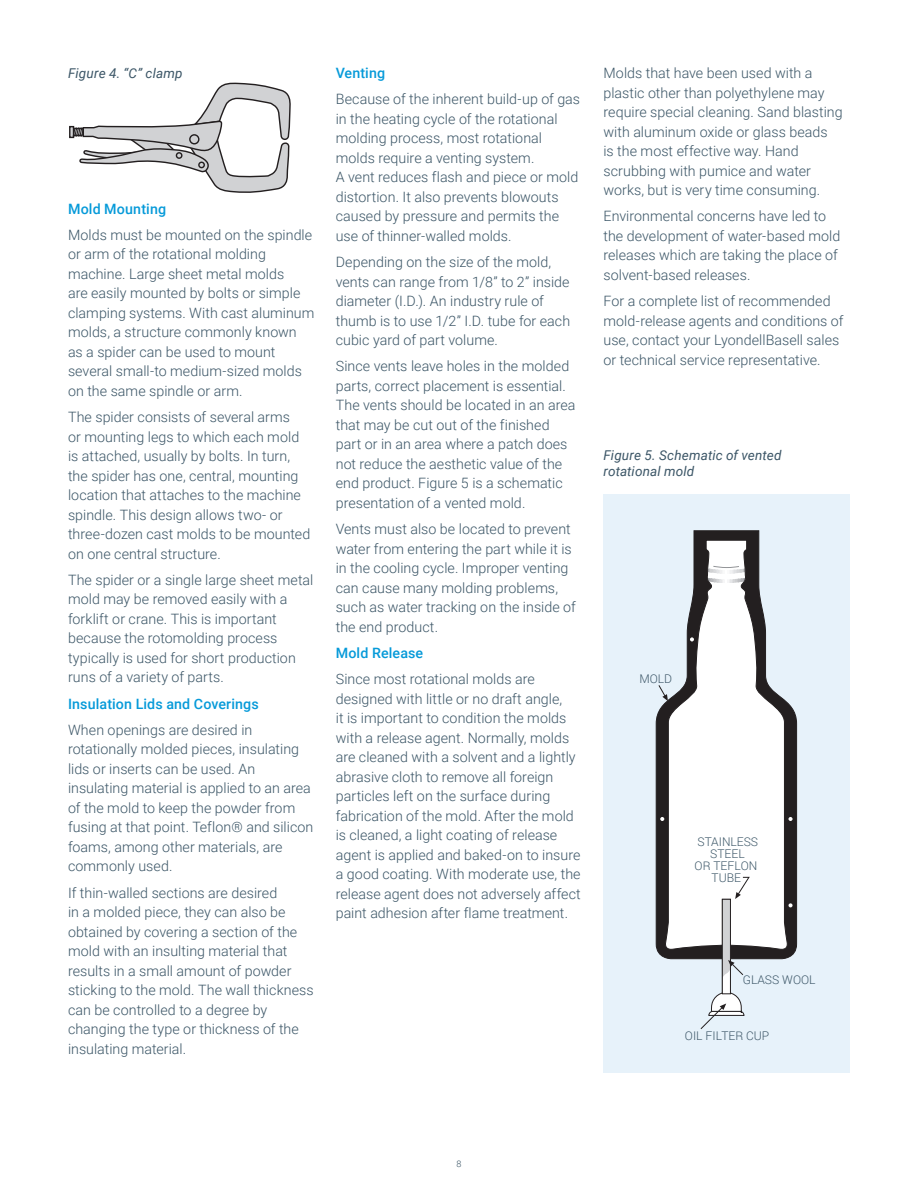
<style>
.page{position:relative;width:918px;height:1188px;background:#fff}
.page>*{position:absolute;margin:0;border:0;box-sizing:border-box;transform-origin:0 0}
.t1{font:300 14.25px/19.5px "Roboto";letter-spacing:.005em;color:#3b5566}
.t2{font:500 14.25px "Roboto";letter-spacing:.01em;color:#069ad9}
.t3{font:italic 13.5px/16.2px "Roboto";letter-spacing:.01em;color:#3b5566}
.t4{font:300 12px/12px "Roboto";color:#3b5566;text-align:center}
.t5{font:300 9px "Roboto";color:#3b5566}
</style>
<div class="page">
<div style="left:604px;top:495px;width:246px;height:578px;background:#e7f2fa"></div>
<hr style="left:70px;top:127px;width:4px;height:10px;background:#d1d2d4">
<div style="left:69px;top:126px;width:5px;height:12px;border:1px solid #231f20"></div>
<svg style="left:72px;top:83px;width:219px;height:110px"></svg>
<svg style="left:655px;top:530px;width:142px;height:428px"></svg>
<svg style="left:664px;top:539px;width:125px;height:453px"></svg>
<svg style="left:789px;top:817px;width:4px;height:4px"></svg>
<svg style="left:789px;top:903px;width:4px;height:4px"></svg>
<svg style="left:660px;top:817px;width:4px;height:4px"></svg>
<svg style="left:690px;top:637px;width:4px;height:4px"></svg>
<div style="left:722px;top:899px;width:8px;height:95px;background:#fff"></div>
<div style="left:722px;top:899px;width:9px;height:95px;border:1px solid #231f20"></div>
<svg style="left:658px;top:684px;width:10px;height:17px"></svg>
<svg style="left:722px;top:877px;width:28px;height:103px;background:#cdced0"></svg>
<svg style="left:700px;top:992px;width:45px;height:37px"></svg>
<p class="t3" style="left:68px;top:64px;width:116px">Figure 4. “C” clamp</p>
<p class="t2" style="left:68px;top:199px;width:100px">Mold Mounting</p>
<p class="t1" style="left:68px;top:224px;width:248px">Molds must be mounted on the spindle or arm of the rotational molding machine. Large sheet metal molds<br>are easily mounted by bolts or simple clamping systems. With cast aluminum molds, a structure commonly known as a spider can be used to mount several small-to medium-sized molds on the same spindle or arm.</p>
<p class="t1" style="left:68px;top:407px;width:244px">The spider consists of several arms<br>or mounting legs to which each mold is attached, usually by bolts. In turn, the spider has one, central, mounting location that attaches to the machine spindle. This design allows two- or three-dozen cast molds to be mounted on one central structure.</p>
<p class="t1" style="left:68px;top:569px;width:247px">The spider or a single large sheet metal mold may be removed easily with a forklift or crane. This is important because the rotomolding process typically is used for short production runs of a variety of parts.</p>
<p class="t2" style="left:68px;top:694px;width:192px">Insulation Lids and Coverings</p>
<p class="t1" style="left:68px;top:719px;width:247px">When openings are desired in rotationally molded pieces, insulating lids or inserts can be used. An insulating material is applied to an area of the mold to keep the powder from fusing at that point. Teflon® and silicon foams, among other materials, are commonly used.</p>
<p class="t1" style="left:68px;top:882px;width:247px">If thin-walled sections are desired<br>in a molded piece, they can also be obtained by covering a section of the mold with an insulting material that results in a small amount of powder sticking to the mold. The wall thickness can be controlled to a degree by changing the type or thickness of the insulating material.</p>
<p class="t2" style="left:336px;top:63px;width:51px">Venting</p>
<p class="t1" style="left:336px;top:89px;width:246px">Because of the inherent build-up of gas in the heating cycle of the rotational molding process, most rotational molds require a venting system.<br>A vent reduces flash and piece or mold distortion. It also prevents blowouts caused by pressure and permits the use of thinner-walled molds.</p>
<p class="t1" style="left:336px;top:252px;width:236px">Depending on the size of the mold, vents can range from 1/8” to 2” inside diameter (I.D.). An industry rule of thumb is to use 1/2” I.D. tube for each cubic yard of part volume.</p>
<p class="t1" style="left:336px;top:356px;width:241px">Since vents leave holes in the molded parts, correct placement is essential.<br>The vents should be located in an area that may be cut out of the finished part or in an area where a patch does not reduce the aesthetic value of the end product. Figure 5 is a schematic presentation of a vented mold.</p>
<p class="t1" style="left:336px;top:519px;width:241px">Vents must also be located to prevent water from entering the part while it is in the cooling cycle. Improper venting can cause many molding problems, such as water tracking on the inside of the end product.</p>
<p class="t2" style="left:336px;top:643px;width:89px">Mold Release</p>
<p class="t1" style="left:336px;top:669px;width:246px">Since most rotational molds are designed with little or no draft angle,<br>it is important to condition the molds with a release agent. Normally, molds are cleaned with a solvent and a lightly abrasive cloth to remove all foreign particles left on the surface during fabrication of the mold. After the mold is cleaned, a light coating of release agent is applied and baked-on to insure a good coating. With moderate use, the release agent does not adversely affect paint adhesion after flame treatment.</p>
<p class="t1" style="left:604px;top:63px;width:241px">Molds that have been used with a plastic other than polyethylene may require special cleaning. Sand blasting with aluminum oxide or glass beads<br>is the most effective way. Hand scrubbing with pumice and water works, but is very time consuming.</p>
<p class="t1" style="left:604px;top:206px;width:238px">Environmental concerns have led to the development of water-based mold releases which are taking the place of solvent-based releases.</p>
<p class="t1" style="left:604px;top:291px;width:241px">For a complete list of recommended mold-release agents and conditions of use, contact your LyondellBasell sales or technical service representative.</p>
<p class="t3" style="left:604px;top:447px;width:179px">Figure 5. Schematic of vented rotational mold</p>
<p class="t4" style="left:639px;top:672px;width:34px">MOLD</p>
<p class="t4" style="left:695px;top:836px;width:65px">STAINLESS<br>STEEL<br>OR TEFLON<br>TUBE</p>
<p class="t4" style="left:743px;top:974px;width:74px">GLASS WOOL</p>
<p class="t4" style="left:685px;top:1029px;width:86px">OIL FILTER CUP</p>
<p class="t5" style="left:457px;top:1157px;width:6px">8</p>
</div>
